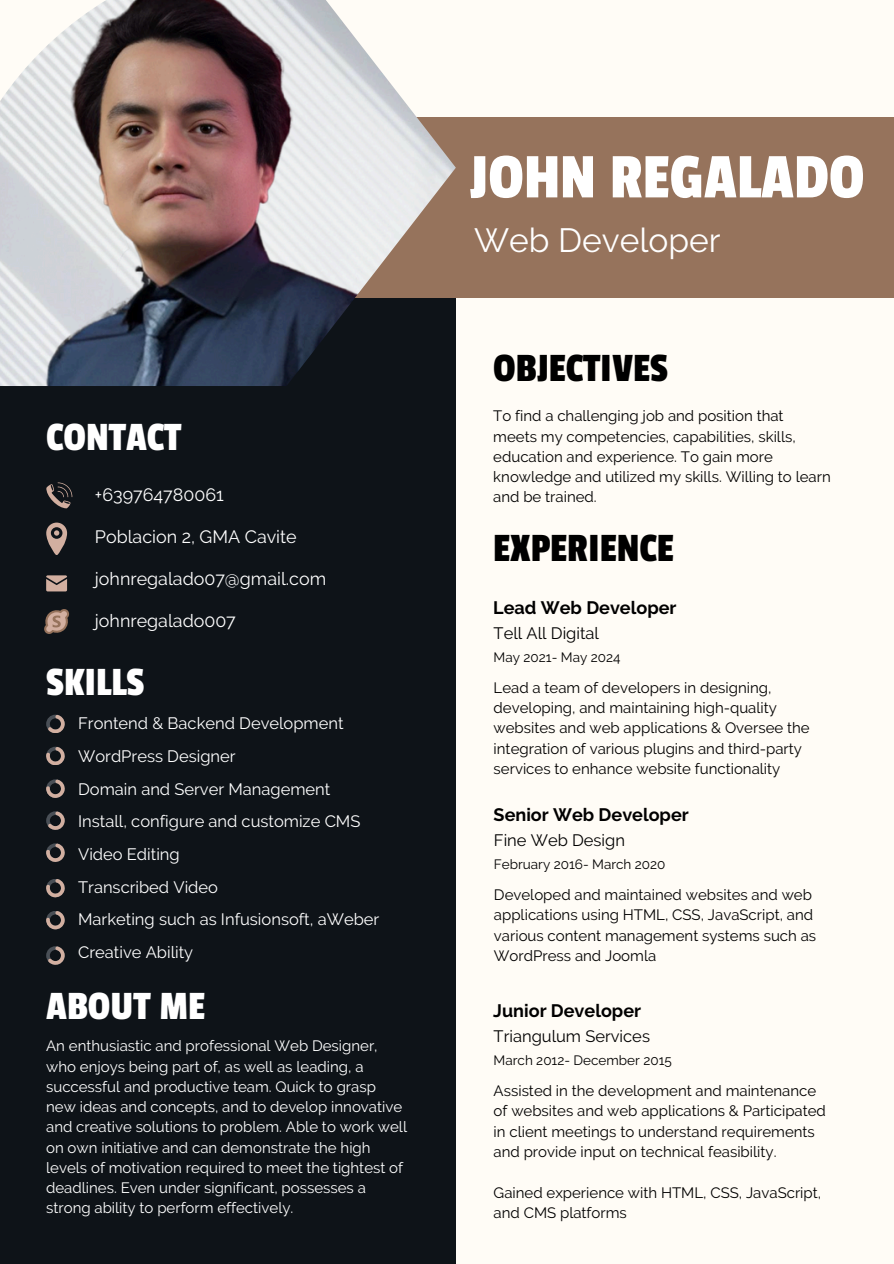
<style>
.page{position:relative;width:894px;height:1264px;background:#fff}
.page>*{position:absolute;margin:0;border:0;box-sizing:border-box;transform-origin:0 0}
.t1{font:66.3px "Passion One";color:#fff}
.t2{font:42px "Passion One";color:#fff}
.t3{font:42px "Passion One";color:#000}
.t4{font:33.45px "Raleway";color:#fff}
.t5{font:700 18px "Raleway";color:#000}
.t6{font:17.85px "Raleway";color:#fff}
.t7{font:16.5px/32.7px "Raleway";color:#fff}
.t8{font:16.5px "Raleway";color:#000}
.t9{font:15px/20.2px "Raleway";color:#000}
.t10{font:15px/20.2px "Raleway";color:#fff}
.t11{font:13.5px "Raleway";color:#000}
</style>
<div class="page">
<div style="left:0;top:0;width:893px;height:1263px;background:#fffcf6"></div>
<div style="left:0;top:298px;width:455px;height:965px;background:#0e1318"></div>
<div style="left:0;top:118px;width:893px;height:180px;background:#96735c"></div>
<img style="left:0;top:0;width:455px;height:386px">
<svg style="left:46px;top:482px;width:26px;height:26px"></svg>
<svg style="left:46px;top:522px;width:21px;height:33px"></svg>
<svg style="left:46px;top:575px;width:21px;height:16px"></svg>
<svg style="left:46px;top:714px;width:19px;height:19px"></svg>
<svg style="left:46px;top:746px;width:19px;height:19px"></svg>
<svg style="left:46px;top:779px;width:19px;height:19px"></svg>
<svg style="left:46px;top:811px;width:19px;height:18px"></svg>
<svg style="left:46px;top:843px;width:19px;height:18px"></svg>
<svg style="left:46px;top:879px;width:19px;height:18px"></svg>
<svg style="left:46px;top:911px;width:19px;height:18px"></svg>
<svg style="left:46px;top:946px;width:19px;height:18px"></svg>
<svg style="left:44px;top:609px;width:25px;height:25px"></svg>
<h2 class="t2" style="left:46px;top:415px;width:137px">CONTACT</h2>
<p class="t6" style="left:95px;top:484px;width:130px">+639764780061</p>
<p class="t6" style="left:95px;top:526px;width:203px">Poblacion 2, GMA Cavite</p>
<p class="t6" style="left:95px;top:568px;width:233px">johnregalado07@gmail.com</p>
<p class="t6" style="left:95px;top:610px;width:142px">johnregalado007</p>
<p class="t2" style="left:46px;top:660px;width:100px">SKILLS</p>
<h5 class="t7" style="left:78px;top:707px;width:302px">Frontend &amp; Backend Development<br>WordPress Designer<br>Domain and Server Management<br>Install, configure and customize CMS<br>Video Editing<br>Transcribed Video<br>Marketing such as Infusionsoft, aWeber<br>Creative Ability</h5>
<h2 class="t2" style="left:46px;top:984px;width:160px">ABOUT ME</h2>
<h5 class="t10" style="left:46px;top:1035px;width:362px">An enthusiastic and professional Web Designer, who enjoys being part of, as well as leading, a successful and productive team. Quick to grasp new ideas and concepts, and to develop innovative and creative solutions to problem. Able to work well on own initiative and can demonstrate the high levels of motivation required to meet the tightest of deadlines. Even under significant, possesses a strong ability to perform effectively.</h5>
<h1 class="t1" style="left:469px;top:142px;width:397px">JOHN REGALADO</h1>
<h3 class="t4" style="left:474px;top:221px;width:248px">Web Developer</h3>
<p class="t3" style="left:493px;top:346px;width:176px">OBJECTIVES</p>
<h4 class="t9" style="left:493px;top:406px;width:339px">To find a challenging job and position that meets my competencies, capabilities, skills, education and experience. To gain more knowledge and utilized my skills. Willing to learn and be trained.</h4>
<p class="t3" style="left:493px;top:525px;width:182px">EXPERIENCE</p>
<p class="t5" style="left:493px;top:597px;width:185px">Lead Web Developer</p>
<h2 class="t11" style="left:493px;top:649px;width:128px">May 2021- May 2024</h2>
<p class="t9" style="left:493px;top:677px;width:317px">Lead a team of developers in designing, developing, and maintaining high-quality websites and web applications &amp; Oversee the integration of various plugins and third-party services to enhance website functionality</p>
<h2 class="t8" style="left:493px;top:623px;width:107px">Tell All Digital</h2>
<h4 class="t5" style="left:493px;top:804px;width:197px">Senior Web Developer</h4>
<h5 class="t11" style="left:494px;top:856px;width:173px">February 2016- March 2020</h5>
<p class="t9" style="left:494px;top:884px;width:323px">Developed and maintained websites and web applications using HTML, CSS, JavaScript, and various content management systems such as WordPress and Joomla</p>
<h2 class="t8" style="left:494px;top:831px;width:133px">Fine Web Design</h2>
<h4 class="t5" style="left:493px;top:1000px;width:149px">Junior Developer</h4>
<h5 class="t11" style="left:493px;top:1052px;width:180px">March 2012- December 2015</h5>
<p class="t9" style="left:493px;top:1080px;width:334px">Assisted in the development and maintenance of websites and web applications &amp; Participated in client meetings to understand requirements and provide input on technical feasibility.</p>
<p class="t9" style="left:493px;top:1182px;width:329px">Gained experience with HTML, CSS, JavaScript, and CMS platforms</p>
<p class="t8" style="left:493px;top:1026px;width:158px">Triangulum Services</p>
</div>
